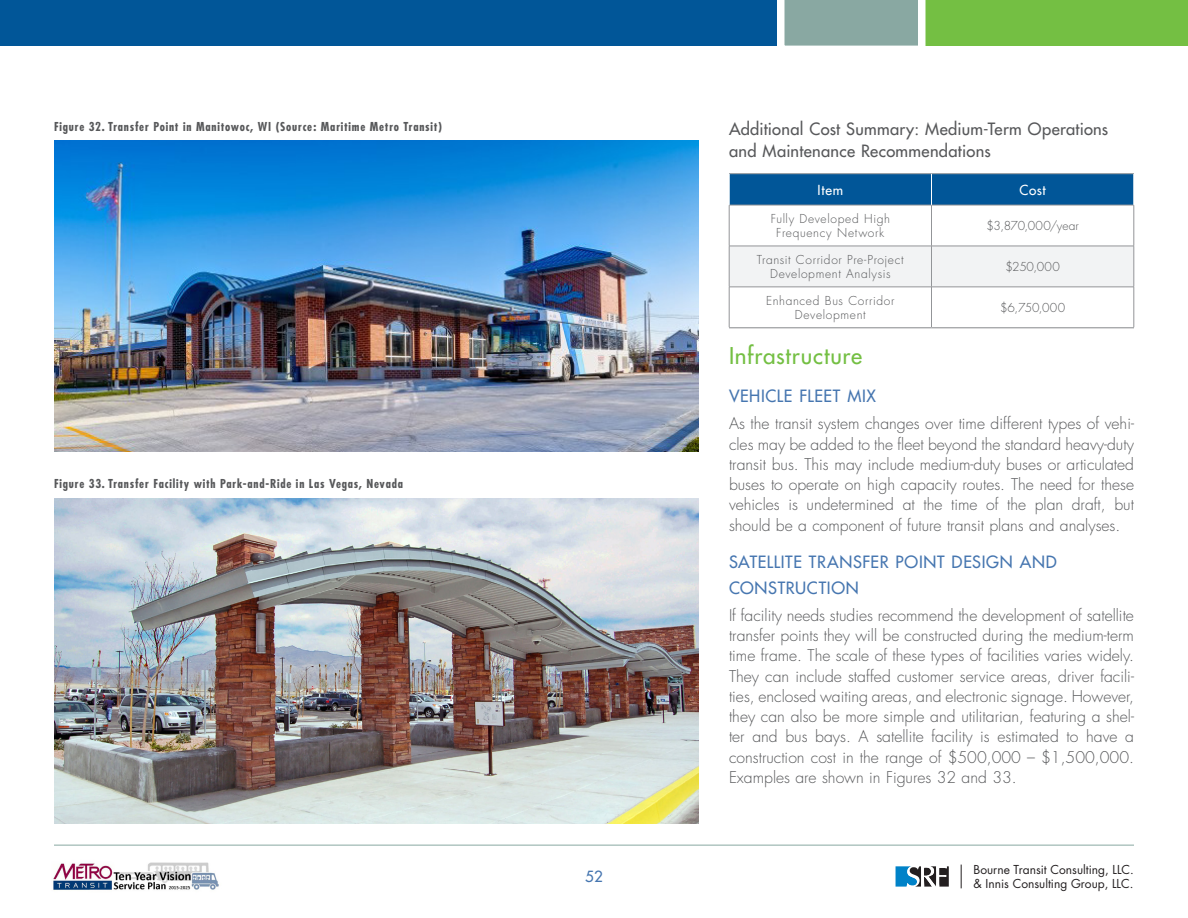
<style>
.page{position:relative;width:1188px;height:918px;background:#fff}
.page>*{position:absolute;margin:0;border:0;box-sizing:border-box;transform-origin:0 0}
.Body{font:22.5px "Futura";letter-spacing:.035em;color:#74bf43}
.Heading_5{font:16.5px/22.5px "Futura";letter-spacing:.015em;color:#57585a}
.Heading_4{font:16.5px/25.5px "Futura";letter-spacing:.04em;color:#4676b0}
.Body-2{font:300 15.75px/20.2px "Futura";color:#57585a;text-align:justify}
.t1{font:15px "Futura";color:#4676b0}
.t2{font:13.5px "Futura";letter-spacing:.045em;color:#fff}
.t3{font:300 12px/14.4px "Futura";letter-spacing:.05em;color:#57585a;text-align:center}
.Figure{font:700 condensed 12px "Futura";letter-spacing:.065em;color:#57585a}
.t4{font:12px/14.4px "Futura";color:#231f20}
.t5{font:300 12px "Futura";color:#57585a}
</style>
<div class="page">
<hr style="left:54px;top:845px;width:1080px;height:1px;background:#89a8a2">
<img style="left:53px;top:862px;width:166px;height:28px">
<svg style="left:896px;top:866px;width:53px;height:21px"></svg>
<svg style="left:961px;top:865px;width:1px;height:23px"></svg>
<div style="left:730px;top:174px;width:404px;height:31px;background:#015698"></div>
<svg style="left:730px;top:206px;width:404px;height:121px"></svg>
<div style="left:730px;top:247px;width:404px;height:40px;background:#f2f3f4"></div>
<hr style="left:729px;top:173px;width:203px;height:1px;background:#939598">
<hr style="left:932px;top:173px;width:202px;height:1px;background:#939598">
<hr style="left:729px;top:205px;width:203px;height:1px;background:#939598">
<hr style="left:729px;top:205px;width:1px;height:41px;background:#939598">
<hr style="left:932px;top:205px;width:202px;height:1px;background:#939598">
<hr style="left:931px;top:205px;width:1px;height:41px;background:#939598">
<hr style="left:1134px;top:205px;width:1px;height:41px;background:#939598">
<hr style="left:729px;top:246px;width:203px;height:1px;background:#939598">
<hr style="left:729px;top:246px;width:1px;height:41px;background:#939598">
<hr style="left:932px;top:246px;width:202px;height:1px;background:#939598">
<hr style="left:931px;top:246px;width:1px;height:41px;background:#939598">
<hr style="left:1134px;top:246px;width:1px;height:41px;background:#939598">
<hr style="left:729px;top:287px;width:203px;height:1px;background:#939598">
<hr style="left:729px;top:287px;width:1px;height:40px;background:#939598">
<hr style="left:932px;top:287px;width:202px;height:1px;background:#939598">
<hr style="left:931px;top:287px;width:1px;height:40px;background:#939598">
<hr style="left:1134px;top:287px;width:1px;height:40px;background:#939598">
<hr style="left:931px;top:174px;width:1px;height:31px;background:#fff">
<hr style="left:729px;top:327px;width:203px;height:1px;background:#939598">
<hr style="left:932px;top:327px;width:202px;height:1px;background:#939598">
<img style="left:54px;top:141px;width:645px;height:310px">
<img style="left:54px;top:498px;width:645px;height:326px">
<div style="left:0;top:0;width:784px;height:46px;background:#015698"></div>
<div style="left:902px;top:0;width:286px;height:46px;background:#74bf43"></div>
<svg style="left:777px;top:0;width:149px;height:46px;background:#95b1ab"></svg>
<p class="Figure" style="left:54px;top:119px;width:389px">Figure 32. Transfer Point in Manitowoc, WI (Source: Maritime Metro Transit)</p>
<p class="Figure" style="left:54px;top:476px;width:350px">Figure 33. Transfer Facility with Park-and-Ride in Las Vegas, Nevada</p>
<p class="Heading_5" style="left:729px;top:117px;width:381px">Additional Cost Summary: Medium-Term Operations and Maintenance Recommendations</p>
<p class="t2" style="left:818px;top:181px;width:27px">Item</p>
<p class="t2" style="left:1019px;top:181px;width:28px">Cost</p>
<p class="t3" style="left:771px;top:211px;width:121px">Fully Developed High<br>Frequency Network</p>
<p class="t5" style="left:987px;top:218px;width:94px">$3,870,000/year</p>
<p class="t3" style="left:757px;top:252px;width:148px">Transit Corridor Pre-Project<br>Development Analysis</p>
<p class="t3" style="left:1006px;top:260px;width:56px">$250,000</p>
<p class="t3" style="left:766px;top:293px;width:130px">Enhanced Bus Corridor<br>Development</p>
<p class="t3" style="left:1000px;top:301px;width:66px">$6,750,000</p>
<p class="Body" style="left:729px;top:341px;width:135px">Infrastructure</p>
<p class="Heading_4" style="left:729px;top:383px;width:149px">VEHICLE FLEET MIX</p>
<p class="Body-2" style="left:729px;top:414px;width:407px">As the transit system changes over time different types of vehi&shy;cles may be added to the fleet beyond the standard heavy-duty transit bus. This may include medium-duty buses or articulated buses to operate on high capacity routes. The need for these vehicles is undetermined at the time of the plan draft, but should be a component of future transit plans and analyses.</p>
<p class="Heading_4" style="left:729px;top:550px;width:329px">SATELLITE TRANSFER POINT DESIGN AND<br>CONSTRUCTION</p>
<p class="Body-2" style="left:729px;top:605px;width:407px">If facility needs studies recommend the development of satellite transfer points they will be constructed during the medium-term time frame. The scale of these types of facilities varies widely.<br>They can include staffed customer service areas, driver facili&shy;ties, enclosed waiting areas, and electronic signage. However, they can also be more simple and utilitarian, featuring a shel&shy;ter and bus bays. A satellite facility is estimated to have a construction cost in the range of $500,000 – $1,500,000.<br>Examples are shown in Figures 32 and 33.</p>
<p class="t1" style="left:585px;top:867px;width:19px">52</p>
<p class="t4" style="left:974px;top:862px;width:162px">Bourne Transit Consulting, LLC. &amp; Innis Consulting Group, LLC.</p>
</div>
